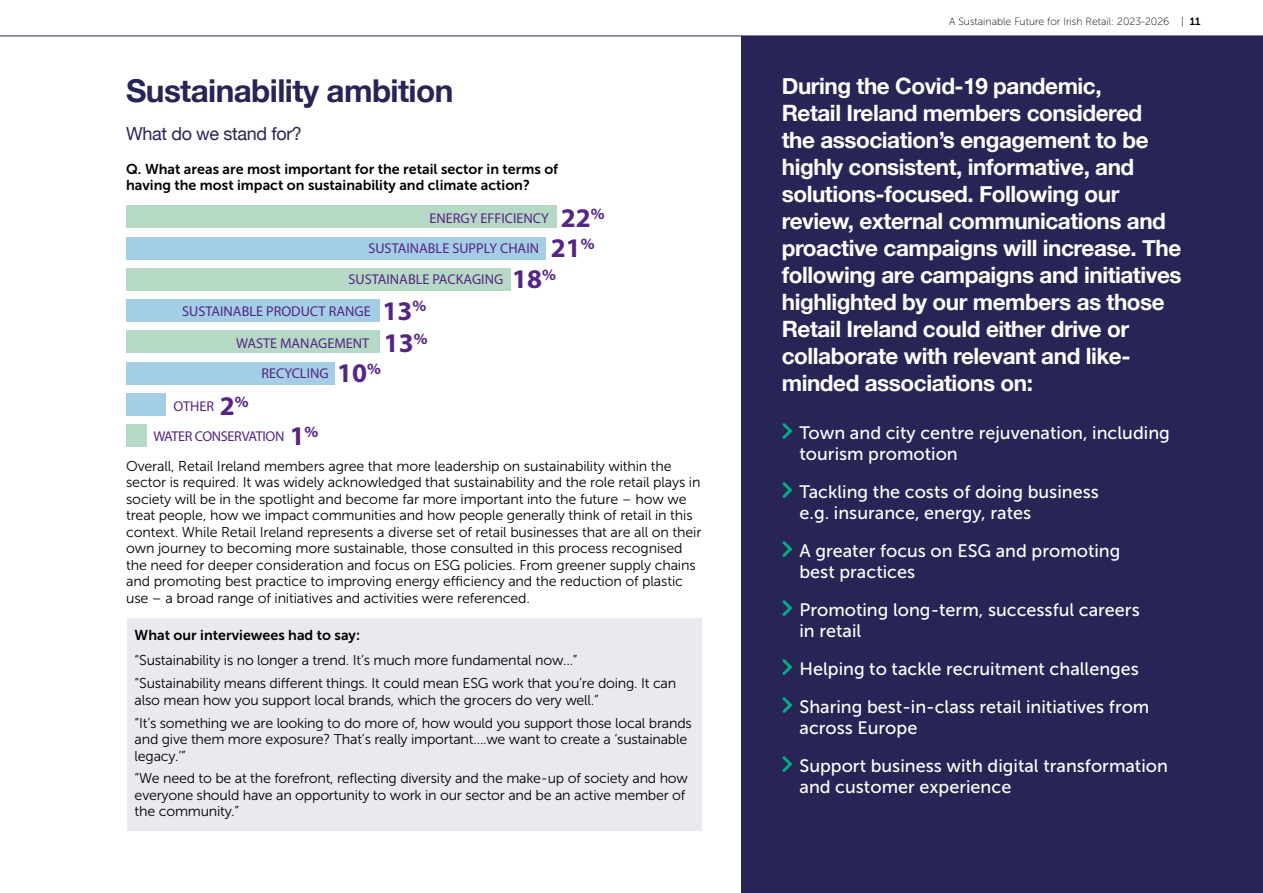
<style>
.page{position:relative;width:1263px;height:893px;background:#fff}
.page>*{position:absolute;margin:0;border:0;box-sizing:border-box;transform-origin:0 0}
.t1{font:700 31.5px "Helvetica Neue";letter-spacing:-.02em;color:#282556}
.t2{font:700 22.5px/27px "Helvetica Neue";letter-spacing:-.02em;color:#fff}
.t3{font:18px/21px "Museo Sans 500";color:#fff}
.t4{font:18px "Helvetica Neue";letter-spacing:-.02em;color:#282556}
.t5{font:14.25px/16.5px "Museo Sans 300";letter-spacing:-.01em;color:#000}
.t6{font:14.25px/16.5px "Museo Sans 700";color:#000}
.t7{font:14.25px/29.7px "Myriad Pro";color:#552583}
.t8{font:14.25px/30.6px "Myriad Pro";letter-spacing:-.025em;color:#552583}
.t9{font:10.5px "Museo Sans 100";color:#000}
.s1{font-weight:700;font-size:27px}
.s2{font-family:"Museo Sans 700"}
</style>
<div class="page">
<div style="left:126px;top:425px;width:21px;height:22px;background:#b6d9c6"></div>
<div style="left:126px;top:394px;width:40px;height:22px;background:#a4cee5"></div>
<div style="left:126px;top:362px;width:209px;height:22px;background:#a4cee5"></div>
<div style="left:126px;top:331px;width:254px;height:22px;background:#b6d9c6"></div>
<div style="left:126px;top:300px;width:254px;height:22px;background:#a4cee5"></div>
<div style="left:126px;top:268px;width:385px;height:22px;background:#b6d9c6"></div>
<div style="left:126px;top:237px;width:420px;height:22px;background:#a4cee5"></div>
<div style="left:126px;top:206px;width:431px;height:22px;background:#b6d9c6"></div>
<div style="left:128px;top:618px;width:574px;height:213px;background:#eae9ee"></div>
<div style="left:741px;top:0;width:522px;height:893px;background:#282556"></div>
<svg style="left:782px;top:423px;width:11px;height:16px"></svg>
<svg style="left:782px;top:482px;width:11px;height:16px"></svg>
<svg style="left:782px;top:541px;width:11px;height:16px"></svg>
<svg style="left:782px;top:600px;width:11px;height:16px"></svg>
<svg style="left:782px;top:659px;width:11px;height:16px"></svg>
<svg style="left:782px;top:697px;width:11px;height:16px"></svg>
<svg style="left:782px;top:756px;width:11px;height:16px"></svg>
<svg style="left:0;top:0;width:1263px;height:36px"></svg>
<h1 class="t1" style="left:126px;top:66px;width:329px">Sustainability ambition</h1>
<p class="t4" style="left:126px;top:121px;width:177px">What do we stand for?</p>
<p class="t6" style="left:126px;top:161px;width:434px">Q. What areas are most important for the retail sector in terms of having the most impact on sustainability and climate action?</p>
<p class="t7" style="left:429px;top:203px;width:177px">ENERGY EFFICIENCY <span class="s1">22</span><sup>%</sup></p>
<p class="t7" style="left:368px;top:233px;width:228px">SUSTAINABLE SUPPLY CHAIN <span class="s1">21</span><sup>%</sup></p>
<p class="t7" style="left:348px;top:264px;width:209px">SUSTAINABLE PACKAGING <span class="s1">18</span><sup>%</sup></p>
<p class="t7" style="left:182px;top:296px;width:246px">SUSTAINABLE PRODUCT RANGE <span class="s1">13</span><sup>%</sup></p>
<p class="t7" style="left:261px;top:328px;width:168px;text-indent:-25px">WASTE MANAGEMENT <span class="s1">13</span><sup>%<br></sup>RECYCLING <span class="s1">10</span><sup>%</sup></p>
<p class="t8" style="left:153px;top:391px;width:167px;text-indent:20px">OTHER <span class="s1">2</span><sup>%<br></sup>WATER CONSERVATION <span class="s1">1</span><sup>%</sup></p>
<p class="t5" style="left:126px;top:457px;width:577px">Overall, Retail Ireland members agree that more leadership on sustainability within the sector is required. It was widely acknowledged that sustainability and the role retail plays in society will be in the spotlight and become far more important into the future – how we treat people, how we impact communities and how people generally think of retail in this context. While Retail Ireland represents a diverse set of retail businesses that are all on their own journey to becoming more sustainable, those consulted in this process recognised the need for deeper consideration and focus on ESG policies. From greener supply chains and promoting best practice to improving energy efficiency and the reduction of plastic use – a broad range of initiatives and activities were referenced.</p>
<p class="t6" style="left:135px;top:627px;width:227px">What our interviewees had to say:</p>
<p class="t5" style="left:135px;top:649px;width:543px;line-height:22.8px">“Sustainability is no longer a trend. It’s much more fundamental now...”<br>“Sustainability means different things. It could mean ESG work that you’re doing. It can</p>
<p class="t5" style="left:135px;top:688px;width:559px;line-height:22.8px">also mean how you support local brands, which the grocers do very well.”<br>“It’s something we are looking to do more of, how would you support those local brands</p>
<p class="t5" style="left:135px;top:731px;width:554px">and give them more exposure? That’s really important….we want to create a ‘sustainable legacy.’”</p>
<p class="t5" style="left:135px;top:770px;width:555px">“We need to be at the forefront, reflecting diversity and the make-up of society and how everyone should have an opportunity to work in our sector and be an active member of the community.”</p>
<p class="t9" style="left:949px;top:16px;width:253px">A Sustainable Future for Irish Retail: 2023-2026 | <span class="s2">11</span></p>
<p class="t2" style="left:782px;top:73px;width:401px">During the Covid-19 pandemic,<br>Retail Ireland members considered<br>the association’s engagement to be highly consistent, informative, and solutions-focused. Following our review, external communications and proactive campaigns will increase. The following are campaigns and initiatives highlighted by our members as those Retail Ireland could either drive or collaborate with relevant and like&shy;minded associations on:</p>
<p class="t3" style="left:799px;top:422px;width:372px">Town and city centre rejuvenation, including tourism promotion</p>
<p class="t3" style="left:799px;top:481px;width:301px">Tackling the costs of doing business e.g. insurance, energy, rates</p>
<p class="t3" style="left:799px;top:540px;width:322px">A greater focus on ESG and promoting best practices</p>
<p class="t3" style="left:799px;top:599px;width:342px">Promoting long-term, successful careers in retail</p>
<p class="t3" style="left:799px;top:650px;width:351px;line-height:38px">Helping to tackle recruitment challenges<br>Sharing best-in-class retail initiatives from</p>
<p class="t3" style="left:799px;top:709px;width:370px;line-height:38px">across Europe<br>Support business with digital transformation</p>
<p class="t3" style="left:799px;top:776px;width:213px">and customer experience</p>
</div>
